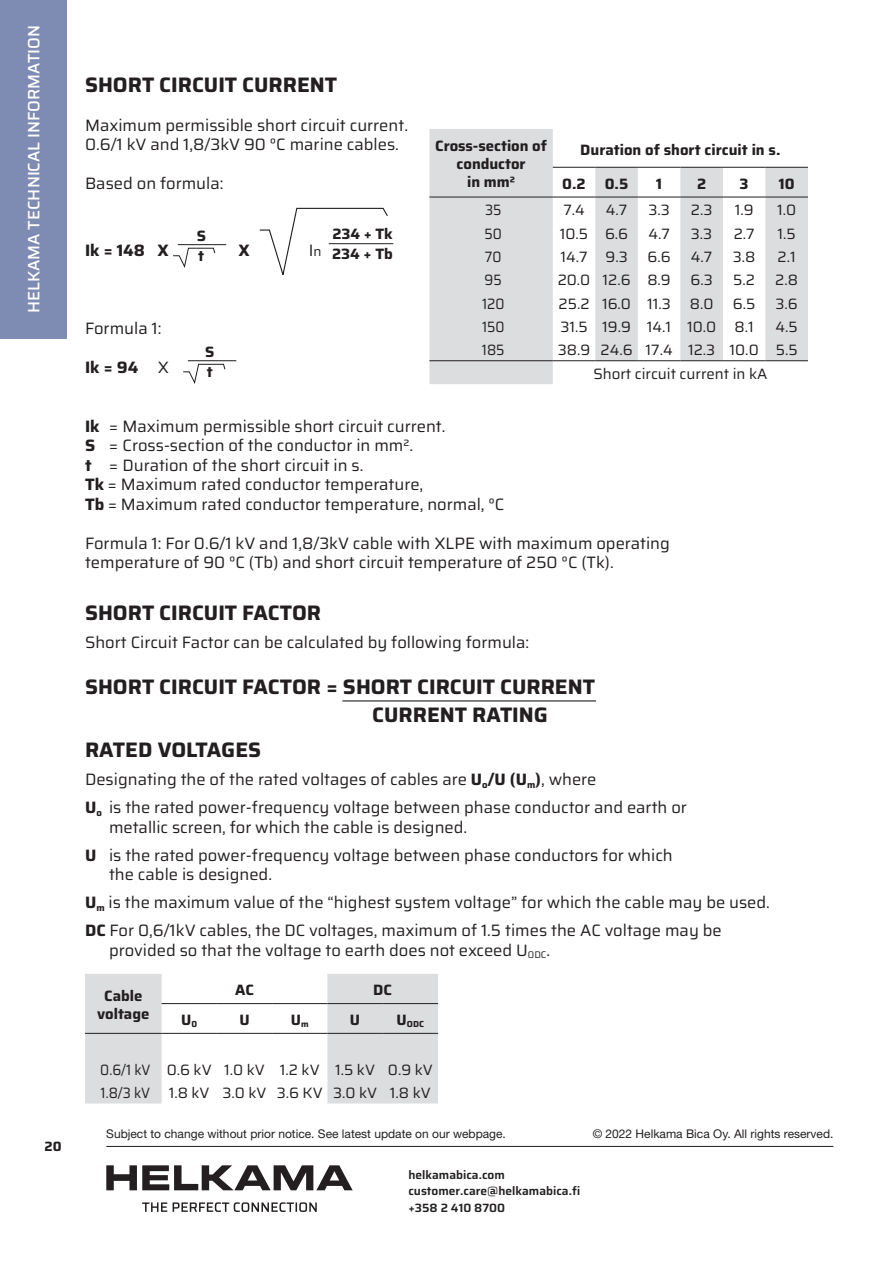
<style>
.page{position:relative;width:893px;height:1263px;background:#fff}
.page>*{position:absolute;margin:0;border:0;box-sizing:border-box;transform-origin:0 0}
.t1{font:700 21px/28px "Saira";color:#231f20}
.t2{font:16.5px/19.5px "Saira";color:#231f20}
.t3{font:500 16.5px "Saira";color:#fff}
.t4{font:700 16.5px "Saira";color:#231f20}
.t5{font:15px/23.5px "Saira";color:#231f20;text-align:center}
.t6{font:700 15px/18px "Saira";letter-spacing:-.005em;color:#231f20}
.t7{font:15px/23.4px "Saira";color:#231f20;scale:.9 1}
.t8{font:700 13.5px "Saira";color:#231f20}
.t9{font:12px "Helvetica Neue LT Std";color:#231f20}
.t10{font:600 12px/16.5px "Saira";color:#231f20}
.t11{font:700 8.7px "Saira";color:#231f20}
.s1{font-size:13.5px}
.s2{font-weight:400}
.s3{font-weight:700}
</style>
<div class="page">
<svg style="left:106px;top:1165px;width:247px;height:25px"></svg>
<svg style="left:142px;top:1202px;width:175px;height:10px"></svg>
<hr style="left:106px;top:1146px;width:727px;height:1px;background:#231f20">
<svg style="left:183px;top:360px;width:54px;height:24px"></svg>
<div style="left:0;top:0;width:67px;height:338px;background:#7e8bb2"></div>
<svg style="left:429px;top:129px;width:294px;height:255px;fill:#dcdddf"></svg>
<div style="left:765px;top:168px;width:43px;height:192px;background:#dcdddf"></div>
<hr style="left:553px;top:167px;width:42px;height:1px;background:#231f20">
<hr style="left:595px;top:167px;width:43px;height:1px;background:#231f20">
<hr style="left:638px;top:167px;width:42px;height:1px;background:#231f20">
<hr style="left:680px;top:167px;width:43px;height:1px;background:#231f20">
<hr style="left:723px;top:167px;width:42px;height:1px;background:#231f20">
<hr style="left:765px;top:167px;width:43px;height:1px;background:#231f20">
<hr style="left:429px;top:197px;width:124px;height:1px;background:#231f20">
<hr style="left:553px;top:197px;width:42px;height:1px;background:#231f20">
<hr style="left:595px;top:197px;width:43px;height:1px;background:#231f20">
<hr style="left:638px;top:197px;width:42px;height:1px;background:#231f20">
<hr style="left:680px;top:197px;width:43px;height:1px;background:#231f20">
<hr style="left:723px;top:197px;width:42px;height:1px;background:#231f20">
<hr style="left:765px;top:197px;width:43px;height:1px;background:#231f20">
<hr style="left:429px;top:360px;width:124px;height:1px;background:#231f20">
<hr style="left:553px;top:360px;width:42px;height:1px;background:#231f20">
<hr style="left:595px;top:360px;width:43px;height:1px;background:#231f20">
<hr style="left:638px;top:360px;width:42px;height:1px;background:#231f20">
<hr style="left:680px;top:360px;width:43px;height:1px;background:#231f20">
<hr style="left:723px;top:360px;width:42px;height:1px;background:#231f20">
<hr style="left:765px;top:360px;width:43px;height:1px;background:#231f20">
<svg style="left:85px;top:974px;width:353px;height:129px"></svg>
<div style="left:327px;top:1004px;width:111px;height:99px;background:#dcdddf"></div>
<hr style="left:162px;top:1003px;width:55px;height:1px;background:#231f20">
<hr style="left:217px;top:1003px;width:55px;height:1px;background:#231f20">
<hr style="left:272px;top:1003px;width:55px;height:1px;background:#231f20">
<hr style="left:327px;top:1003px;width:56px;height:1px;background:#231f20">
<hr style="left:383px;top:1003px;width:55px;height:1px;background:#231f20">
<hr style="left:85px;top:1033px;width:77px;height:1px;background:#231f20">
<hr style="left:162px;top:1033px;width:55px;height:1px;background:#231f20">
<hr style="left:217px;top:1033px;width:55px;height:1px;background:#231f20">
<hr style="left:272px;top:1033px;width:55px;height:1px;background:#231f20">
<hr style="left:327px;top:1033px;width:56px;height:1px;background:#231f20">
<hr style="left:383px;top:1033px;width:55px;height:1px;background:#231f20">
<hr style="left:329px;top:243px;width:64px;height:1px;background:#231f20">
<svg style="left:173px;top:244px;width:54px;height:24px"></svg>
<svg style="left:259px;top:207px;width:130px;height:68px"></svg>
<hr style="left:342px;top:700px;width:254px;height:1px;background:#231f20">
<p class="t3" style="left:20px;top:313px;width:290px;rotate:-90deg">HELKAMA TECHNICAL INFORMATION</p>
<p class="t8" style="left:45px;top:1135px;width:19px">20</p>
<p class="t1" style="left:85px;top:70px;width:254px">SHORT CIRCUIT CURRENT</p>
<p class="t2" style="left:85px;top:115px;width:324px">Maximum permissible short circuit current.<br>0.6/1 kV and 1,8/3kV 90 °C marine cables.</p>
<p class="t2" style="left:85px;top:173px;width:140px">Based on formula:</p>
<p class="t6" style="left:197px;top:226px;width:11px;line-height:19.5px">S t</p>
<p class="t6" style="left:332px;top:224px;width:62px;line-height:19.5px">234 + Tk<br>234 + Tb</p>
<p class="t4" style="left:85px;top:237px;width:85px">Ik = 148 X</p>
<p class="t4" style="left:239px;top:237px;width:13px">X</p>
<p class="t2" style="left:309px;top:240px;width:14px">I<span class="s1">n</span></p>
<p class="t2" style="left:85px;top:318px;width:78px">Formula 1:</p>
<p class="t4" style="left:85px;top:354px;width:85px">Ik = 94 <span class="s2">X</span></p>
<p class="t6" style="left:205px;top:342px;width:11px;line-height:19.5px">S t</p>
<p class="t6" style="left:435px;top:137px;width:113px;text-align:center">Cross-section of conductor<br>in mm2</p>
<p class="t6" style="left:580px;top:140px;width:202px">Duration of short circuit in s.</p>
<p class="t6" style="left:562px;top:174px;width:25px">0.2</p>
<p class="t6" style="left:605px;top:174px;width:25px">0.5</p>
<p class="t6" style="left:656px;top:174px;width:7px">1</p>
<p class="t6" style="left:697px;top:174px;width:11px">2</p>
<p class="t6" style="left:740px;top:174px;width:11px">3</p>
<p class="t6" style="left:779px;top:174px;width:17px">10</p>
<p class="t7" style="left:485px;top:198px;width:20px">35</p>
<p class="t5" style="left:563px;top:198px;width:23px">7.4</p>
<p class="t5" style="left:606px;top:198px;width:23px">4.7</p>
<p class="t5" style="left:648px;top:198px;width:23px">3.3</p>
<p class="t5" style="left:691px;top:198px;width:23px">2.3</p>
<p class="t5" style="left:735px;top:198px;width:20px">1.9</p>
<p class="t5" style="left:777px;top:198px;width:21px">1.0</p>
<p class="t7" style="left:485px;top:221px;width:21px">50</p>
<p class="t5" style="left:560px;top:221px;width:70px">10.5 6.6</p>
<p class="t5" style="left:648px;top:221px;width:23px">4.7</p>
<p class="t5" style="left:691px;top:221px;width:23px">3.3</p>
<p class="t5" style="left:734px;top:221px;width:22px">2.7</p>
<p class="t5" style="left:777px;top:221px;width:20px">1.5</p>
<p class="t7" style="left:485px;top:244px;width:20px">70</p>
<p class="t5" style="left:560px;top:244px;width:69px">14.7 9.3</p>
<p class="t5" style="left:648px;top:244px;width:25px">6.6</p>
<p class="t5" style="left:691px;top:244px;width:23px">4.7</p>
<p class="t5" style="left:733px;top:244px;width:24px">3.8</p>
<p class="t5" style="left:778px;top:244px;width:20px">2.1</p>
<p class="t7" style="left:485px;top:268px;width:21px">95</p>
<p class="t5" style="left:558px;top:268px;width:115px">20.0 12.6 8.9</p>
<p class="t5" style="left:690px;top:268px;width:24px">6.3</p>
<p class="t5" style="left:733px;top:268px;width:23px">5.2</p>
<p class="t5" style="left:775px;top:268px;width:24px">2.8</p>
<p class="t7" style="left:482px;top:291px;width:26px">120</p>
<p class="t5" style="left:559px;top:291px;width:114px">25.2 16.0 11.3</p>
<p class="t5" style="left:690px;top:291px;width:25px">8.0</p>
<p class="t5" style="left:733px;top:291px;width:24px">6.5</p>
<p class="t5" style="left:775px;top:291px;width:24px">3.6</p>
<p class="t7" style="left:482px;top:315px;width:27px">150</p>
<p class="t5" style="left:560px;top:314px;width:195px">31.5 19.9 14.1 10.0 8.1</p>
<p class="t5" style="left:775px;top:314px;width:24px">4.5</p>
<p class="t7" style="left:482px;top:338px;width:27px">185</p>
<p class="t5" style="left:558px;top:338px;width:241px">38.9 24.6 17.4 12.3 10.0 5.5<br>Short circuit current in kA</p>
<p class="t2" style="left:85px;top:416px;width:421px"><span class="s3">Ik</span> = Maximum permissible short circuit current.<br><span class="s3">S</span> = Cross-section of the conductor in mm2.<br><span class="s3">t</span> = Duration of the short circuit in s.<br><span class="s3">Tk</span> = Maximum rated conductor temperature,<br><span class="s3">Tb</span> = Maximum rated conductor temperature, normal, °C</p>
<p class="t2" style="left:85px;top:533px;width:586px">Formula 1: For 0.6/1 kV and 1,8/3kV cable with XLPE with maximum operating temperature of 90 °C (Tb) and short circuit temperature of 250 °C (Tk).</p>
<p class="t1" style="left:85px;top:598px;width:238px">SHORT CIRCUIT FACTOR</p>
<p class="t2" style="left:85px;top:632px;width:446px">Short Circuit Factor can be calculated by following formula:</p>
<p class="t1" style="left:372px;top:672px;width:224px;text-indent:-287px">SHORT CIRCUIT FACTOR = SHORT CIRCUIT CURRENT<br>CURRENT RATING</p>
<p class="t1" style="left:85px;top:735px;width:178px">RATED VOLTAGES</p>
<p class="t2" style="left:85px;top:765px;width:603px;line-height:28px">Designating the of the rated voltages of cables are <span class="s3">U</span><sub>o</sub><span class="s3">/U (U</span><sub>m</sub><span class="s3">)</span>, where<br><span class="s3">U</span><sub>o</sub> is the rated power-frequency voltage between phase conductor and earth or</p>
<p class="t2" style="left:85px;top:812px;width:589px;line-height:28px;text-indent:24px">metallic screen, for which the cable is designed.<br><span class="s3">U</span> is the rated power-frequency voltage between phase conductors for which</p>
<p class="t2" style="left:85px;top:860px;width:686px;line-height:28px;text-indent:24px">the cable is designed.<br><span class="s3">U</span><sub>m</sub> is the maximum value of the “highest system voltage” for which the cable may be used.<br><span class="s3">DC</span> For 0,6/1kV cables, the DC voltages, maximum of 1.5 times the AC voltage may be</p>
<p class="t2" style="left:109px;top:940px;width:443px">provided so that the voltage to earth does not exceed U<sub>0DC</sub>.</p>
<p class="t6" style="left:97px;top:986px;width:54px;text-align:center">Cable voltage</p>
<p class="t6" style="left:235px;top:980px;width:20px">AC</p>
<p class="t6" style="left:373px;top:980px;width:20px">DC</p>
<p class="t6" style="left:181px;top:1010px;width:18px">U<sub>0</sub></p>
<p class="t6" style="left:239px;top:1010px;width:12px">U</p>
<p class="t6" style="left:291px;top:1010px;width:19px">U<sub>m</sub></p>
<p class="t6" style="left:350px;top:1010px;width:12px">U</p>
<p class="t11" style="left:397px;top:1017px;width:29px"><sup>U</sup>ODC</p>
<p class="t7" style="left:100px;top:1057px;width:371px">0.6/1 kV 0.6 kV 1.0 kV 1.2 kV 1.5 kV 0.9 kV<br>1.8/3 kV 1.8 kV 3.0 kV 3.6 KV 3.0 kV 1.8 kV</p>
<p class="t9" style="left:106px;top:1126px;width:401px">Subject to change without prior notice. See latest update on our webpage.</p>
<p class="t9" style="left:593px;top:1126px;width:242px">© 2022 Helkama Bica Oy. All rights reserved.</p>
<p class="t10" style="left:408px;top:1166px;width:173px">helkamabica.com customer.care@helkamabica.fi +358 2 410 8700</p>
</div>
